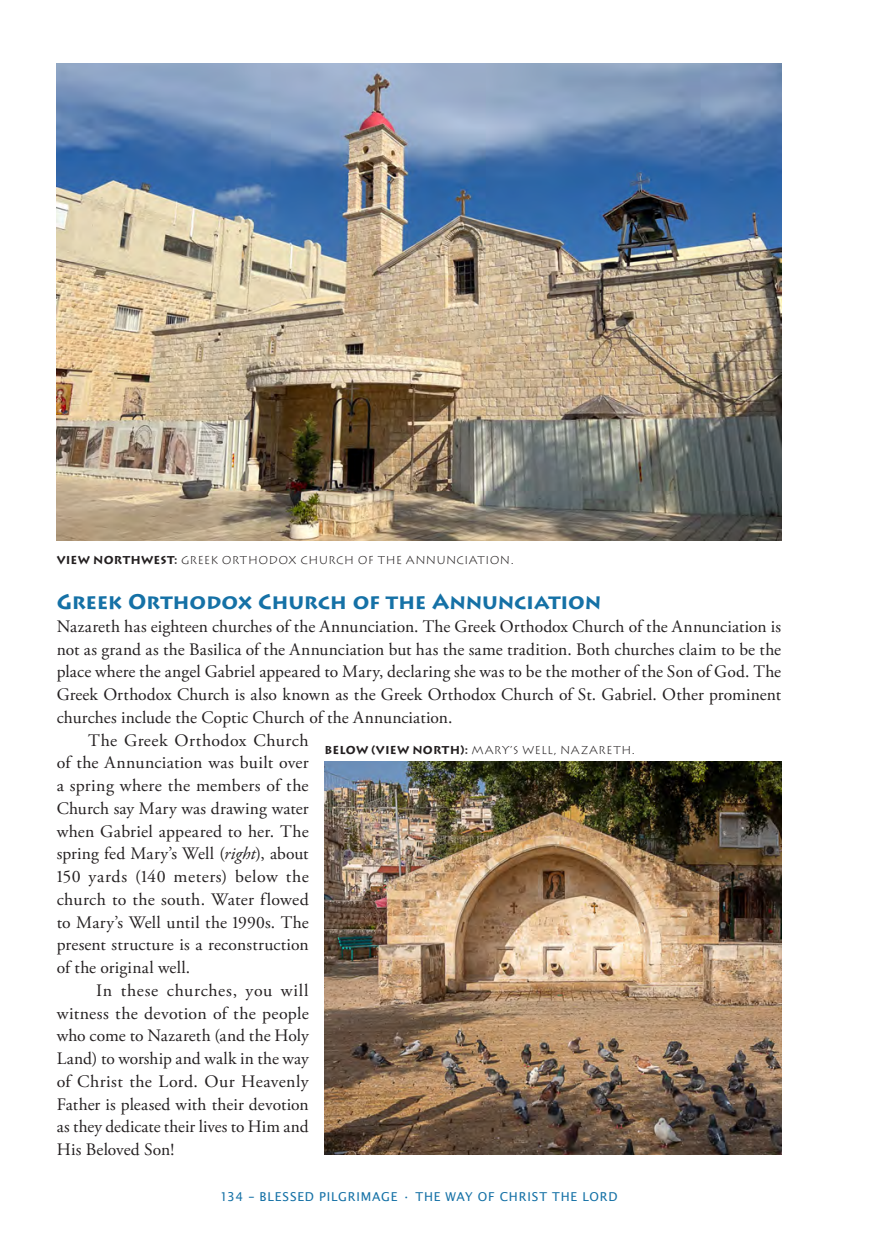
<style>
.page{position:relative;width:882px;height:1260px;background:#fff}
.page>*{position:absolute;margin:0;border:0;box-sizing:border-box;transform-origin:0 0}
.t1{font:700 21px "Lithos Pro";letter-spacing:-.01em;color:#1571a6}
.t2{font:17.5px "Adobe Garamond Pro";letter-spacing:.01em;color:#231f20}
.t3{font:17.5px "Adobe Garamond Pro";letter-spacing:.03em;color:#231f20}
.t4{font:17.5px "Adobe Garamond Pro";letter-spacing:.045em;color:#231f20}
.t5{font:12.25px "Lucida Sans";letter-spacing:.065em;color:#1571a6}
.t6{font:300 11.38px "Lithos Pro";letter-spacing:.02em;color:#231f20}
.s1{font-weight:700}
.s2{font-style:italic}
</style>
<div class="page">
<img style="left:57px;top:63px;width:724px;height:478px">
<img style="left:324px;top:761px;width:457px;height:394px">
<p class="t6" style="left:57px;top:553px;width:459px"><span class="s1">VIEW NORTHWEST:</span> GREEK ORTHODOX CHURCH OF THE ANNUNCIATION.</p>
<p class="t1" style="left:57px;top:589px;width:546px">Greek Orthodox Church of the Annunciation</p>
<p class="t2" style="left:57px;top:616px;width:726px">Nazareth has eighteen churches of the Annunciation. The Greek Orthodox Church of the Annunciation is</p>
<p class="t2" style="left:57px;top:638px;width:726px">not as grand as the Basilica of the Annunciation but has the same tradition. Both churches claim to be the</p>
<p class="t2" style="left:57px;top:661px;width:726px">place where the angel Gabriel appeared to Mary, declaring she was to be the mother of the Son of God. The</p>
<p class="t2" style="left:57px;top:684px;width:726px">Greek Orthodox Church is also known as the Greek Orthodox Church of St. Gabriel. Other prominent</p>
<p class="t2" style="left:57px;top:707px;width:397px">churches include the Coptic Church of the Annunciation.</p>
<p class="t2" style="left:88px;top:729px;width:222px">The Greek Orthodox Church</p>
<p class="t2" style="left:57px;top:752px;width:253px">of the Annunciation was built over</p>
<p class="t2" style="left:57px;top:775px;width:254px">a spring where the members of the</p>
<p class="t2" style="left:57px;top:798px;width:253px">Church say Mary was drawing water</p>
<p class="t2" style="left:57px;top:820px;width:254px">when Gabriel appeared to her. The</p>
<p class="t2" style="left:57px;top:843px;width:253px">spring fed Mary’s Well (<span class="s2">right</span>), about</p>
<p class="t3" style="left:57px;top:866px;width:254px">150 yards (140 meters) below the</p>
<p class="t2" style="left:57px;top:889px;width:254px">church to the south. Water flowed</p>
<p class="t2" style="left:57px;top:911px;width:253px">to Mary’s Well until the 1990s. The</p>
<p class="t2" style="left:57px;top:934px;width:253px">present structure is a reconstruction</p>
<p class="t2" style="left:57px;top:957px;width:135px">of the original well.</p>
<p class="t4" style="left:96px;top:980px;width:214px">In these churches, you will</p>
<p class="t2" style="left:57px;top:1002px;width:254px">witness the devotion of the people</p>
<p class="t2" style="left:57px;top:1025px;width:254px">who come to Nazareth (and the Holy</p>
<p class="t2" style="left:57px;top:1048px;width:254px">Land) to worship and walk in the way</p>
<p class="t2" style="left:57px;top:1071px;width:254px">of Christ the Lord. Our Heavenly</p>
<p class="t2" style="left:57px;top:1093px;width:253px">Father is pleased with their devotion</p>
<p class="t2" style="left:57px;top:1116px;width:253px">as they dedicate their lives to Him and</p>
<p class="t2" style="left:57px;top:1139px;width:119px">His Beloved Son!</p>
<p class="t6" style="left:324px;top:743px;width:312px"><span class="s1">BELOW (VIEW NORTH):</span> MARY’S WELL, NAZARETH.</p>
<p class="t5" style="left:220px;top:1189px;width:399px">134 – BLESSED PILGRIMAGE • THE WAY OF CHRIST THE LORD</p>
</div>
